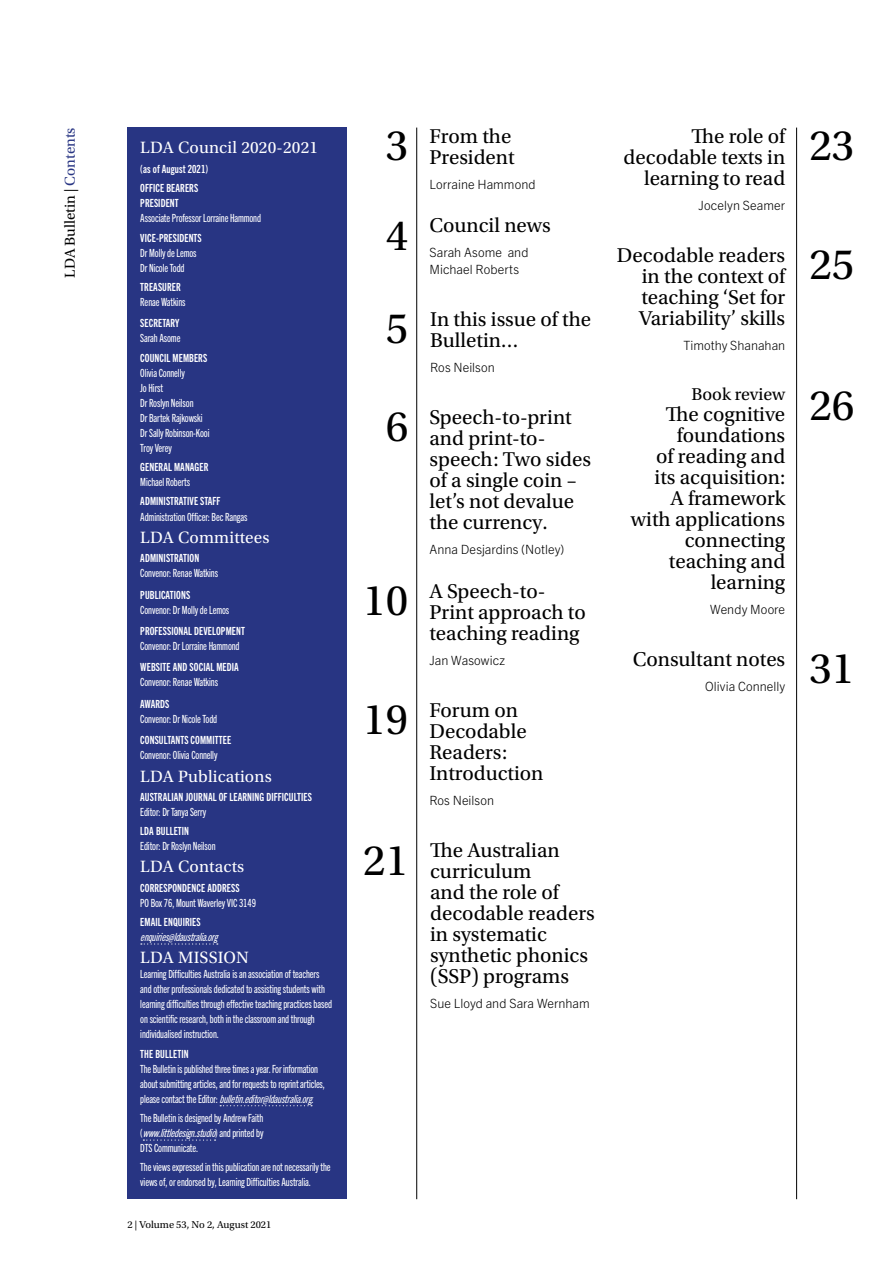
<style>
.page{position:relative;width:893px;height:1263px;background:#fff}
.page>*{position:absolute;margin:0;border:0;box-sizing:border-box;transform-origin:0 0}
.t1{font:45px/89.2px "Utopia Std";color:#000}
.t2{font:21px/21px "Utopia Std";color:#000}
.t3{font:18px "Utopia Std";color:#000}
.t4{font:17.25px "Utopia Std";letter-spacing:.01em;color:#fff}
.t5{font:15px "Utopia Std";color:#000}
.t6{font:300 12.75px/16.5px "Trade Gothic Next LT Pro";letter-spacing:.005em;color:#000}
.t7{font:11.25px/15px "Trade Gothic Next LT Pro Cm";letter-spacing:-.01em;color:#fff}
.t8{font:11.25px/19.4px "Trade Gothic Next LT Pro Bd Cm";letter-spacing:.01em;color:#fff}
.t9{font:italic 11.25px "Trade Gothic Next LT Pro Cm";color:#fff}
.t10{font:10.5px "Utopia Std";color:#000}
.s1{color:#283583}
.s2{font-style:italic}
</style>
<div class="page">
<hr style="left:416px;top:128px;width:1px;height:1071px;background:#000">
<hr style="left:796px;top:128px;width:1px;height:1071px;background:#000">
<div style="left:128px;top:128px;width:219px;height:1071px;background:#283583"></div>
<svg style="left:141px;top:943px;width:77px;height:1px"></svg>
<svg style="left:220px;top:1105px;width:92px;height:1px"></svg>
<svg style="left:143px;top:1139px;width:73px;height:2px"></svg>
<h3 class="t5" style="left:62px;top:278px;width:152px;rotate:-90deg">LDA Bulletin | <span class="s1">Contents</span></h3>
<h2 class="t2" style="left:429px;top:126px;width:87px">From the<br>President</h2>
<h1 class="t1" style="left:386px;top:102px;width:24px">3<br>4</h1>
<h3 class="t4" style="left:140px;top:138px;width:179px">LDA Council 2020-2021</h3>
<p class="t8" style="left:140px;top:159px;width:69px">(as of August 2021)<br>OFFICE BEARERS</p>
<p class="t8" style="left:140px;top:193px;width:40px">PRESIDENT</p>
<p class="t7" style="left:140px;top:210px;width:122px">Associate Professor Lorraine Hammond</p>
<p class="t8" style="left:140px;top:227px;width:63px">VICE-PRESIDENTS</p>
<p class="t7" style="left:140px;top:244px;width:58px">Dr Molly de Lemos<br>Dr Nicole Todd</p>
<p class="t8" style="left:140px;top:276px;width:42px">TREASURER</p>
<p class="t7" style="left:140px;top:294px;width:47px">Renae Watkins</p>
<p class="t8" style="left:140px;top:313px;width:41px">SECRETARY</p>
<p class="t7" style="left:140px;top:330px;width:42px">Sarah Asome</p>
<p class="t8" style="left:140px;top:347px;width:68px">COUNCIL MEMBERS</p>
<p class="t7" style="left:140px;top:364px;width:71px">Olivia Connelly<br>Jo Hirst<br>Dr Roslyn Neilson<br>Dr Bartek Rajkowski<br>Dr Sally Robinson-Kooi<br>Troy Verey</p>
<p class="t8" style="left:140px;top:457px;width:70px">GENERAL MANAGER</p>
<p class="t7" style="left:140px;top:474px;width:51px">Michael Roberts</p>
<p class="t8" style="left:140px;top:491px;width:82px">ADMINISTRATIVE STAFF</p>
<p class="t7" style="left:140px;top:508px;width:109px">Administration Officer: Bec Rangas</p>
<h3 class="t4" style="left:140px;top:528px;width:131px">LDA Committees</h3>
<p class="t8" style="left:140px;top:548px;width:60px">ADMINISTRATION</p>
<p class="t7" style="left:140px;top:565px;width:79px">Convenor: Renae Watkins</p>
<p class="t8" style="left:140px;top:584px;width:51px">PUBLICATIONS</p>
<p class="t7" style="left:140px;top:601px;width:91px">Convenor: Dr Molly de Lemos</p>
<p class="t8" style="left:140px;top:620px;width:106px">PROFESSIONAL DEVELOPMENT</p>
<p class="t7" style="left:140px;top:638px;width:101px">Convenor: Dr Lorraine Hammond</p>
<p class="t8" style="left:140px;top:657px;width:100px">WEBSITE AND SOCIAL MEDIA</p>
<p class="t7" style="left:140px;top:674px;width:79px">Convenor: Renae Watkins</p>
<p class="t8" style="left:140px;top:693px;width:31px">AWARDS</p>
<p class="t7" style="left:140px;top:711px;width:78px">Convenor: Dr Nicole Todd</p>
<p class="t8" style="left:140px;top:730px;width:92px">CONSULTANTS COMMITTEE</p>
<p class="t7" style="left:140px;top:747px;width:79px">Convenor: Olivia Connelly</p>
<h3 class="t4" style="left:140px;top:767px;width:133px">LDA Publications</h3>
<p class="t8" style="left:140px;top:786px;width:173px">AUSTRALIAN JOURNAL OF LEARNING DIFFICULTIES</p>
<p class="t7" style="left:140px;top:804px;width:67px">Editor: Dr Tanya Serry</p>
<p class="t8" style="left:140px;top:821px;width:50px">LDA BULLETIN</p>
<p class="t7" style="left:140px;top:838px;width:77px">Editor: Dr Roslyn Neilson</p>
<h3 class="t4" style="left:140px;top:857px;width:106px">LDA Contacts</h3>
<p class="t8" style="left:140px;top:877px;width:101px">CORRESPONDENCE ADDRESS</p>
<p class="t7" style="left:140px;top:894px;width:117px">PO Box 76, Mount Waverley VIC 3149</p>
<p class="t8" style="left:140px;top:911px;width:62px">EMAIL ENQUIRIES</p>
<p class="t9" style="left:140px;top:929px;width:82px">enquiries@ldaustralia.org</p>
<h3 class="t4" style="left:140px;top:948px;width:110px">LDA MISSION</h3>
<p class="t7" style="left:140px;top:966px;width:193px">Learning Difficulties Australia is an association of teachers and other professionals dedicated to assisting students with learning difficulties through effective teaching practices based on scientific research, both in the classroom and through individualised instruction.</p>
<p class="t8" style="left:140px;top:1043px;width:50px">THE BULLETIN</p>
<p class="t7" style="left:140px;top:1060px;width:186px">The Bulletin is published three times a year. For information about submitting articles, and for requests to reprint articles, p l e a s e c o n t a c t t h e E d i t o r : <span class="s2">bulletin.editor@ldaustralia.org</span>.</p>
<p class="t7" style="left:140px;top:1110px;width:125px;text-align:justify">The Bulletin is designed by Andrew Faith ( <span class="s2">www.littledesign.studio</span>) a n d p r i n t e d b y DTS Communicate.</p>
<p class="t7" style="left:140px;top:1159px;width:192px">The views expressed in this publication are not necessarily the views of, or endorsed by, Learning Difficulties Australia.</p>
<p class="t6" style="left:429px;top:175px;width:108px">Lorraine Hammond</p>
<h2 class="t2" style="left:429px;top:215px;width:123px">Council news</h2>
<p class="t6" style="left:429px;top:243px;width:101px">Sarah Asome and<br>Michael Roberts</p>
<h2 class="t2" style="left:430px;top:309px;width:162px">In this issue of the<br>Bulletin…</h2>
<p class="t6" style="left:430px;top:358px;width:66px">Ros Neilson</p>
<h1 class="t1" style="left:386px;top:285px;width:24px">5</h1>
<h2 class="t2" style="left:429px;top:407px;width:163px">Speech-to-print and print-to&shy;speech: Two sides of a single coin – let’s not devalue the currency.</h2>
<p class="t6" style="left:429px;top:540px;width:136px">Anna Desjardins (Notley)</p>
<h2 class="t2" style="left:429px;top:581px;width:158px">A Speech-to-<br>Print approach to teaching reading</h2>
<p class="t6" style="left:429px;top:651px;width:77px">Jan Wasowicz</p>
<h2 class="t2" style="left:429px;top:700px;width:115px">Forum on<br>Decodable<br>Readers:<br>Introduction</h2>
<p class="t6" style="left:429px;top:791px;width:66px">Ros Neilson</p>
<h1 class="t1" style="left:386px;top:383px;width:24px">6</h1>
<h1 class="t1" style="left:363px;top:557px;width:46px">10</h1>
<h1 class="t1" style="left:363px;top:676px;width:46px">19</h1>
<h2 class="t2" style="left:430px;top:840px;width:166px">The Australian curriculum<br>and the role of decodable readers in systematic synthetic phonics (SSP) programs</h2>
<p class="t6" style="left:430px;top:994px;width:161px">Sue Lloyd and Sara Wernham</p>
<h1 class="t1" style="left:363px;top:816px;width:46px">21</h1>
<p class="t10" style="left:128px;top:1219px;width:145px">2 | Volume 53, No 2, August 2021</p>
<h2 class="t2" style="left:624px;top:126px;width:163px;text-align:right">The role of decodable texts in learning to read</h2>
<p class="t6" style="left:698px;top:196px;width:88px">Jocelyn Seamer</p>
<h2 class="t2" style="left:639px;top:245px;width:148px;text-align:justify;text-indent:-22px">Decodable readers in the context of teaching ‘Set for Variability’ skills</h2>
<p class="t6" style="left:683px;top:336px;width:103px">Timothy Shanahan</p>
<h3 class="t3" style="left:691px;top:384px;width:95px">Book review</h3>
<h2 class="t2" style="left:631px;top:404px;width:156px;text-align:right">The cognitive foundations<br>of reading and its acquisition:<br>A framework with applications connecting teaching and learning</h2>
<p class="t6" style="left:710px;top:600px;width:76px">Wendy Moore</p>
<h2 class="t2" style="left:633px;top:649px;width:154px">Consultant notes</h2>
<p class="t6" style="left:705px;top:677px;width:81px">Olivia Connelly</p>
<h1 class="t1" style="left:809px;top:102px;width:46px">23</h1>
<h1 class="t1" style="left:809px;top:221px;width:46px">25</h1>
<h1 class="t1" style="left:809px;top:361px;width:46px">26</h1>
<h1 class="t1" style="left:809px;top:625px;width:46px">31</h1>
</div>
